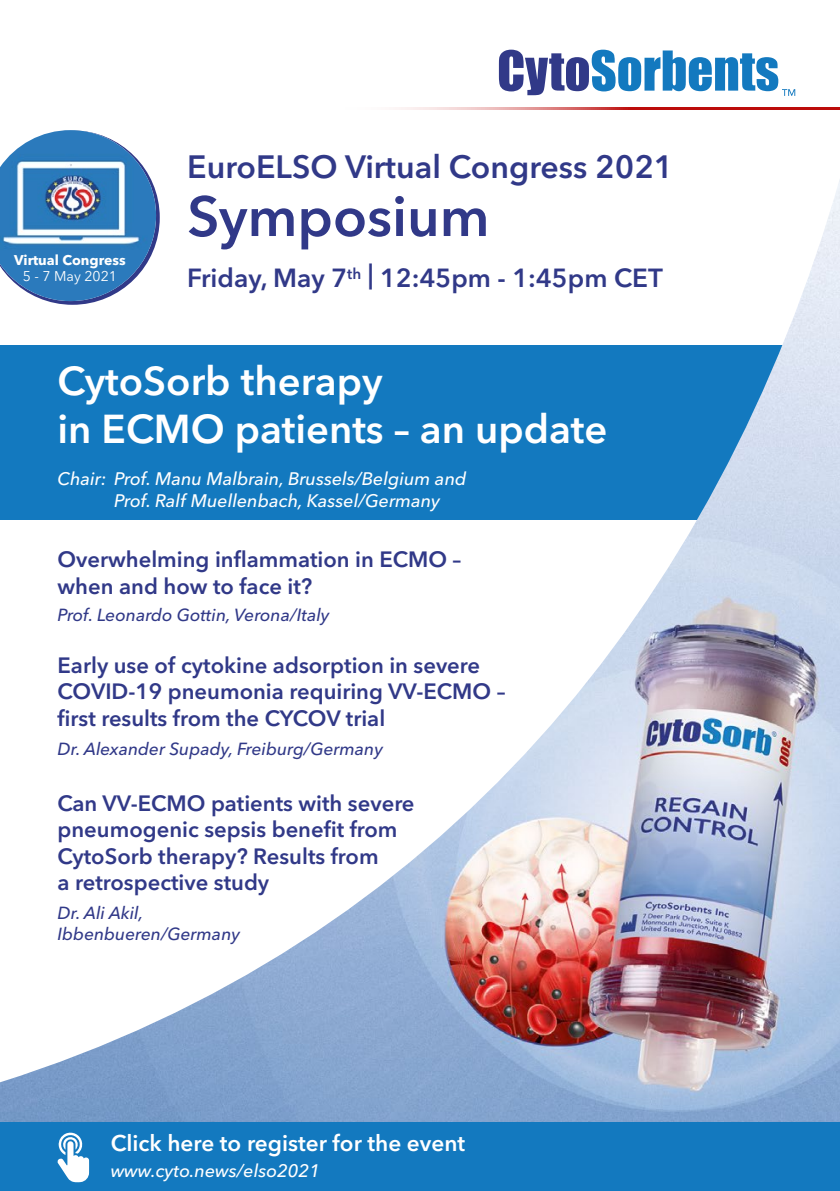
<style>
.page{position:relative;width:840px;height:1191px;background:#fff}
.page>*{position:absolute;margin:0;border:0;box-sizing:border-box;transform-origin:0 0}
.t1{font:600 56px "Avenir Next W1 G";color:#313988}
.t2{font:600 40px/48px "Avenir Next W1 G";color:#fff}
.t3{font:600 32px "Avenir Next W1 G";color:#313988}
.t4{font:600 26px "Avenir Next W1 G";color:#313988}
.t5{font:600 22.6px "Avenir Next W1 G";color:#fff}
.t6{font:600 22px/26.4px "Avenir Next W1 G";color:#313988}
.t7{font:italic 500 18px/21.6px "Avenir Next W1 G";color:#fff}
.t8{font:italic 500 17.4px/20.8px "Avenir Next W1 G";color:#313988}
.t9{font:700 14px "Avenir Next W1 G";color:#fff}
.t10{font:14px "Avenir Next W1 G";color:#fff}
</style>
<div class="page">
<img style="left:0;top:183px;width:839px;height:940px">
<div style="left:0;top:1123px;width:839px;height:68px;background:#1379bf"></div>
<hr style="left:330px;top:107px;width:509px;height:3px;background:#bc0c0b">
<svg style="left:498px;top:50px;width:296px;height:46px"></svg>
<svg style="left:57px;top:1132px;width:32px;height:50px"></svg>
<svg style="left:0;top:183px;width:160px;height:122px"></svg>
<img style="left:0;top:130px;width:156px;height:171px">
<p class="t9" style="left:14px;top:248px;width:113px">Virtual Congress</p>
<p class="t10" style="left:23px;top:265px;width:95px">5 - 7 May 2021</p>
<h3 class="t3" style="left:187px;top:142px;width:487px">EuroELSO Virtual Congress 2021</h3>
<h1 class="t1" style="left:187px;top:172px;width:303px">Symposium</h1>
<p class="t4" style="left:187px;top:257px;width:476px">Friday, May 7<sup>th</sup> | 12:45pm - 1:45pm CET</p>
<h2 class="t2" style="left:57px;top:353px;width:551px">CytoSorb therapy<br>in ECMO patients – an update</h2>
<p class="t7" style="left:114px;top:466px;width:353px;text-indent:-57px">Chair: Prof. Manu Malbrain, Brussels/Belgium and<br>Prof. Ralf Muellenbach, Kassel/Germany</p>
<p class="t6" style="left:57px;top:544px;width:405px">Overwhelming inflammation in ECMO – when and how to face it?</p>
<p class="t8" style="left:57px;top:602px;width:273px">Prof. Leonardo Gottin, Verona/Italy</p>
<p class="t6" style="left:57px;top:650px;width:449px">Early use of cytokine adsorption in severe<br>COVID-19 pneumonia requiring VV-ECMO – first results from the CYCOV trial</p>
<p class="t8" style="left:57px;top:736px;width:327px">Dr. Alexander Supady, Freiburg/Germany</p>
<p class="t6" style="left:57px;top:788px;width:358px">Can VV-ECMO patients with severe pneumogenic sepsis benefit from<br>CytoSorb therapy? Results from<br>a retrospective study</p>
<p class="t8" style="left:57px;top:901px;width:184px">Dr. Ali Akil,<br>Ibbenbueren/Germany</p>
<p class="t5" style="left:111px;top:1125px;width:356px">Click here to register for the event</p>
<p class="t7" style="left:111px;top:1158px;width:211px">www.cyto.news/elso2021</p>
</div>
